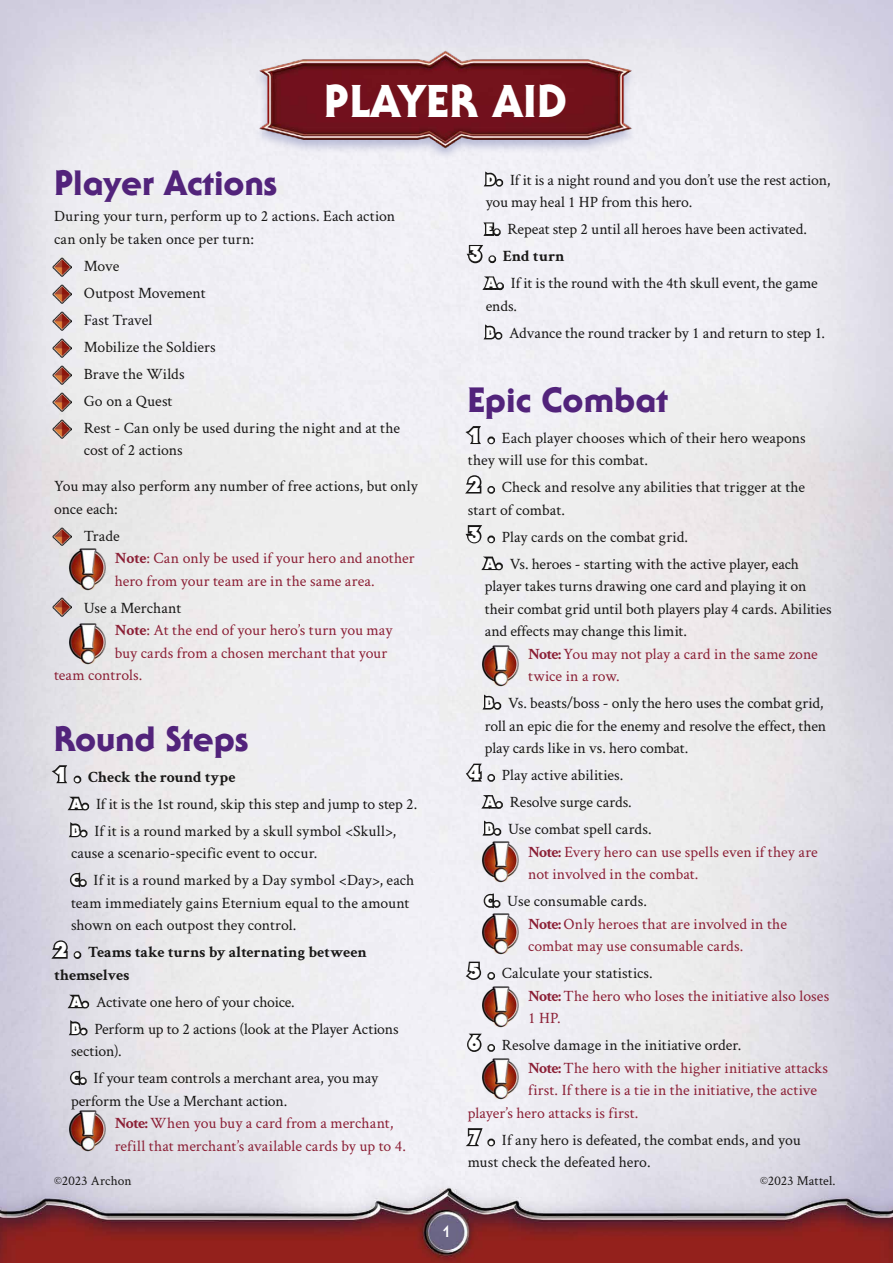
<style>
.page{position:relative;width:893px;height:1263px;background:#fff}
.page>*{position:absolute;margin:0;border:0;box-sizing:border-box;transform-origin:0 0}
.t1{font:800 45px "Serif Gothic Std";letter-spacing:.02em;color:#fff}
.t2{font:800 34.5px "Serif Gothic Std";color:#52237b}
.t3{font:700 16.5px "Serif Gothic Std";color:#fff}
.t4{font:15.75px/22.5px "Crimson Text";color:#181716}
.t5{font:15.75px/22.5px "Crimson Text";letter-spacing:.005em;color:#8b1f35}
.t6{font:700 15.75px/22.5px "Crimson Text";letter-spacing:.005em;color:#181716}
.t7{font:13.5px "Crimson Text";letter-spacing:.005em;color:#181716}
.s1{font-family:"Minion Pro";font-size:18px}
.s2{font-family:"Minion Pro";font-size:18px;color:#181716}
.s3{color:#181716}
.s4{font-weight:700}
.s5{font-family:"Serif Gothic Std";font-weight:900;font-size:21px}
.s6{font-family:"Serif Gothic Std";font-weight:900;font-size:14.7px}
.s7{font-family:"Serif Gothic Std";font-weight:900;font-size:14.7px;color:#181716}
.s8{font-family:"Serif Gothic Std";font-weight:900;font-size:21px;color:#181716}
</style>
<div class="page">
<img style="left:0;top:0;width:893px;height:1263px">
<div style="left:252px;top:51px;width:386px;height:109px;background:#eeedf3"></div>
<img style="left:257px;top:47px;width:377px;height:115px">
<img style="left:52px;top:258px;width:19px;height:18px">
<img style="left:52px;top:285px;width:19px;height:18px">
<img style="left:52px;top:312px;width:19px;height:18px">
<img style="left:52px;top:339px;width:19px;height:18px">
<img style="left:52px;top:366px;width:19px;height:18px">
<img style="left:52px;top:393px;width:19px;height:18px">
<img style="left:52px;top:420px;width:19px;height:18px">
<img style="left:52px;top:527px;width:19px;height:19px">
<img style="left:52px;top:598px;width:19px;height:18px">
<img style="left:68px;top:548px;width:38px;height:42px">
<img style="left:482px;top:644px;width:38px;height:42px">
<img style="left:482px;top:840px;width:38px;height:42px">
<img style="left:482px;top:913px;width:38px;height:42px">
<img style="left:482px;top:985px;width:38px;height:42px">
<img style="left:482px;top:1057px;width:38px;height:42px">
<img style="left:68px;top:1109px;width:38px;height:42px">
<img style="left:68px;top:622px;width:38px;height:42px">
<h1 class="t1" style="left:324px;top:73px;width:245px">PLAYER AID</h1>
<h2 class="t2" style="left:54px;top:161px;width:225px">Player Actions</h2>
<p class="t4" style="left:54px;top:204px;width:343px">During your turn, perform up to 2 actions. Each action can only be taken once per turn:</p>
<p class="t4" style="left:58px;top:254px;width:63px"><span class="s1">•</span> Move</p>
<p class="t4" style="left:58px;top:281px;width:149px"><span class="s1">•</span> Outpost Movement</p>
<p class="t4" style="left:58px;top:308px;width:95px"><span class="s1">•</span> Fast Travel</p>
<p class="t4" style="left:58px;top:335px;width:159px"><span class="s1">•</span> Mobilize the Soldiers</p>
<p class="t4" style="left:58px;top:362px;width:128px"><span class="s1">•</span> Brave the Wilds</p>
<p class="t4" style="left:58px;top:389px;width:116px"><span class="s1">•</span> Go on a Quest</p>
<p class="t4" style="left:84px;top:416px;width:318px;text-indent:-26px"><span class="s1">•</span> Rest - Can only be used during the night and at the cost of 2 actions</p>
<p class="t4" style="left:54px;top:474px;width:365px">You may also perform any number of free actions, but only once each:</p>
<p class="t5" style="left:115px;top:524px;width:301px;text-indent:-57px"><span class="s2">•</span> <span class="s3">Trade<br></span><span class="s4">Note</span>: Can only be used if your hero and another hero from your team are in the same area.</p>
<p class="t4" style="left:58px;top:596px;width:125px"><span class="s1">•</span> Use a Merchant</p>
<p class="t5" style="left:115px;top:618px;width:279px"><span class="s4">Note</span>: At the end of your hero’s turn you may</p>
<p class="t5" style="left:115px;top:641px;width:274px">buy cards from a chosen merchant that your</p>
<p class="t5" style="left:54px;top:663px;width:90px">team controls.</p>
<h2 class="t2" style="left:54px;top:717px;width:196px">Round Steps</h2>
<p class="t4" style="left:71px;top:762px;width:348px;line-height:27px;text-indent:-17px"><span class="s5">1 .</span> <span class="s4">Check the round type<br></span><span class="s6">A</span><span class="s5">.</span> If it is the 1st round, skip this step and jump to step 2.<br><span class="s6">B</span><span class="s5">.</span> If it is a round marked by a skull symbol &lt;Skull&gt;,</p>
<p class="t4" style="left:71px;top:839px;width:345px;line-height:27px">cause a scenario-specific event to occur.<br><span class="s6">C</span><span class="s5">.</span> If it is a round marked by a Day symbol &lt;Day&gt;, each</p>
<p class="t4" style="left:71px;top:891px;width:340px">team immediately gains Eternium equal to the amount shown on each outpost they control.</p>
<p class="t6" style="left:54px;top:940px;width:315px"><span class="s5">2 .</span> Teams take turns by alternating between themselves</p>
<p class="t4" style="left:71px;top:987px;width:329px;line-height:27px"><span class="s6">A</span><span class="s5">.</span> Activate one hero of your choice.<br><span class="s6">B</span><span class="s5">.</span> Perform up to 2 actions (look at the Player Actions</p>
<p class="t4" style="left:71px;top:1037px;width:308px;line-height:27px">section).<br><span class="s6">C</span><span class="s5">.</span> If your team controls a merchant area, you may</p>
<p class="t5" style="left:115px;top:1089px;width:293px;text-indent:-44px"><span class="s3">perform the Use a Merchant action.<br></span><span class="s4">Note:</span> When you buy a card from a merchant, refill that merchant’s available cards by up to 4.</p>
<p class="t4" style="left:486px;top:168px;width:346px"><span class="s6">D</span><span class="s5">.</span> If it is a night round and you don’t use the rest action, you may heal 1 HP from this hero.</p>
<p class="t4" style="left:469px;top:215px;width:340px;line-height:27px;text-indent:17px"><span class="s6">E</span><span class="s5">.</span> Repeat step 2 until all heroes have been activated.<br><span class="s5">3 .</span> <span class="s4">End turn</span></p>
<p class="t4" style="left:486px;top:272px;width:334px"><span class="s6">A</span><span class="s5">.</span> If it is the round with the 4th skull event, the game ends.</p>
<p class="t4" style="left:486px;top:321px;width:341px"><span class="s6">B</span><span class="s5">.</span> Advance the round tracker by 1 and return to step 1.</p>
<h2 class="t2" style="left:468px;top:378px;width:202px">Epic Combat</h2>
<p class="t4" style="left:468px;top:426px;width:339px"><span class="s5">1 .</span> Each player chooses which of their hero weapons they will use for this combat.</p>
<p class="t4" style="left:468px;top:475px;width:339px"><span class="s5">2 .</span> Check and resolve any abilities that trigger at the start of combat.</p>
<p class="t4" style="left:485px;top:522px;width:316px;line-height:27px;text-indent:-17px"><span class="s5">3 .</span> Play cards on the combat grid.<br><span class="s6">A</span><span class="s5">.</span> Vs. heroes - starting with the active player, each</p>
<p class="t4" style="left:485px;top:574px;width:348px">player takes turns drawing one card and playing it on their combat grid until both players play 4 cards. Abilities and effects may change this limit.</p>
<p class="t5" style="left:528px;top:642px;width:291px"><span class="s4">Note:</span> You may not play a card in the same zone twice in a row.</p>
<p class="t4" style="left:485px;top:691px;width:343px"><span class="s6">B</span><span class="s5">.</span> Vs. beasts/boss - only the hero uses the combat grid, roll an epic die for the enemy and resolve the effect, then play cards like in vs. hero combat.</p>
<p class="t4" style="left:485px;top:761px;width:168px;line-height:27px;text-indent:-17px"><span class="s5">4 .</span> Play active abilities.<br><span class="s6">A</span><span class="s5">.</span> Resolve surge cards.<br><span class="s6">B</span><span class="s5">.</span> Use combat spell cards.</p>
<p class="t5" style="left:528px;top:840px;width:291px"><span class="s4">Note:</span> Every hero can use spells even if they are not involved in the combat.</p>
<p class="t5" style="left:528px;top:889px;width:260px;text-indent:-43px"><span class="s7">C</span><span class="s8">.</span> <span class="s3">Use consumable cards.<br></span><span class="s4">Note:</span> Only heroes that are involved in the combat may use consumable cards.</p>
<p class="t5" style="left:528px;top:961px;width:303px;text-indent:-60px"><span class="s8">5 .</span> <span class="s3">Calculate your statistics.<br></span><span class="s4">Note:</span> The hero who loses the initiative also loses<br>1 HP.</p>
<p class="t4" style="left:468px;top:1033px;width:275px"><span class="s5">6 .</span> Resolve damage in the initiative order.</p>
<p class="t5" style="left:528px;top:1056px;width:301px"><span class="s4">Note:</span> The hero with the higher initiative attacks</p>
<p class="t5" style="left:528px;top:1078px;width:290px">first. If there is a tie in the initiative, the active</p>
<p class="t5" style="left:468px;top:1101px;width:172px">player’s hero attacks is first.</p>
<p class="t4" style="left:468px;top:1128px;width:334px"><span class="s5">7 .</span> If any hero is defeated, the combat ends, and you must check the defeated hero.</p>
<p class="t7" style="left:54px;top:1171px;width:79px">©2023 Archon</p>
<p class="t7" style="left:760px;top:1171px;width:77px">©2023 Mattel.</p>
<p class="t3" style="left:441px;top:1221px;width:12px">1</p>
</div>
